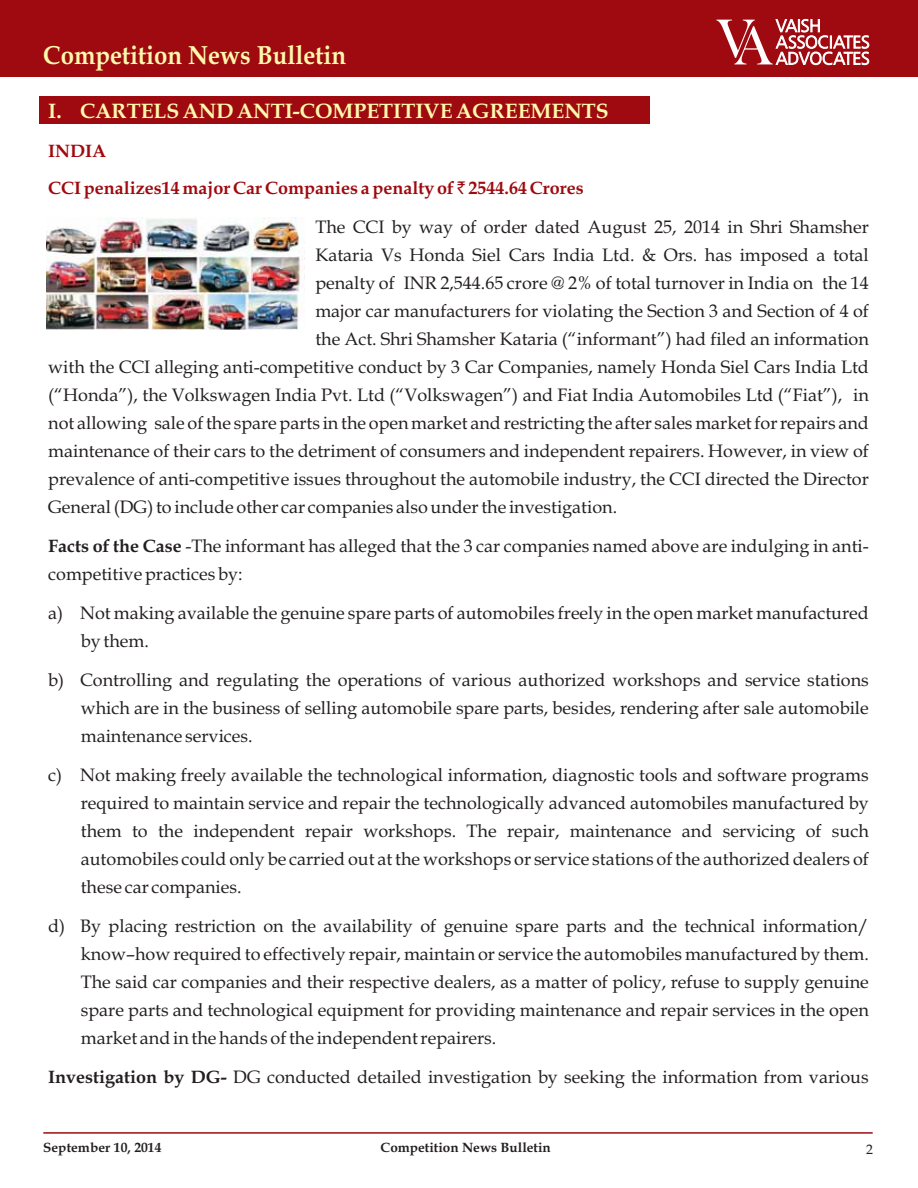
<style>
.page{position:relative;width:918px;height:1188px;background:#fff}
.page>*{position:absolute;margin:0;border:0;box-sizing:border-box;transform-origin:0 0}
.t1{font:700 26.25px "Book Antiqua";color:#fff9ae;scale:.91 1}
.t2{font:700 21px "Book Antiqua";color:#fff9ae}
.t3{font:18px/27.9px "Book Antiqua";color:#231f20;text-align:justify}
.t4{font:700 18px "Book Antiqua";color:#9e0a0f}
.t5{font:700 13.5px "Book Antiqua";color:#231f20}
.t6{font:13.5px "Book Antiqua";color:#231f20}
.s1{font-family:"Rupee";font-weight:400}
.s2{font-weight:700}
</style>
<div class="page">
<div style="left:40px;top:97px;width:610px;height:27px;background:#9e0a0f"></div>
<div style="left:0;top:0;width:918px;height:77px;background:#9e0a0f"></div>
<hr style="left:43px;top:1132px;width:830px;height:2px;background:#9e0a0f">
<svg style="left:716px;top:19px;width:153px;height:46px"></svg>
<img style="left:47px;top:218px;width:258px;height:112px">
<h1 class="t1" style="left:43px;top:45px;width:334px">Competition News Bulletin</h1>
<p class="t2" style="left:48px;top:103px;width:562px">I. CARTELS AND ANTI-COMPETITIVE AGREEMENTS</p>
<p class="t4" style="left:48px;top:144px;width:59px">INDIA</p>
<p class="t4" style="left:48px;top:181px;width:537px">CCI penalizes14 major Car Companies a penalty of <span class="s1">`</span> 2544.64 Crores</p>
<p class="t3" style="left:315px;top:215px;width:555px">The CCI by way of order dated August 25, 2014 in Shri Shamsher</p>
<p class="t3" style="left:315px;top:243px;width:555px">Kataria Vs Honda Siel Cars India Ltd. &amp; Ors. has imposed a total</p>
<p class="t3" style="left:315px;top:271px;width:555px">penalty of INR 2,544.65 crore @ 2% of total turnover in India on the 14</p>
<p class="t3" style="left:315px;top:299px;width:555px">major car manufacturers for violating the Section 3 and Section of 4 of</p>
<p class="t3" style="left:315px;top:327px;width:555px">the Act. Shri Shamsher Kataria (“informant”) had filed an information</p>
<p class="t3" style="left:48px;top:355px;width:822px">with the CCI alleging anti-competitive conduct by 3 Car Companies, namely Honda Siel Cars India Ltd</p>
<p class="t3" style="left:48px;top:383px;width:822px">(“Honda”), the Volkswagen India Pvt. Ltd (“Volkswagen”) and Fiat India Automobiles Ltd (“Fiat”), in</p>
<p class="t3" style="left:48px;top:411px;width:822px">not allowing sale of the spare parts in the open market and restricting the after sales market for repairs and</p>
<p class="t3" style="left:48px;top:439px;width:822px">maintenance of their cars to the detriment of consumers and independent repairers. However, in view of</p>
<p class="t3" style="left:48px;top:467px;width:822px">prevalence of anti-competitive issues throughout the automobile industry, the CCI directed the Director</p>
<p class="t3" style="left:48px;top:495px;width:570px">General (DG) to include other car companies also under the investigation.</p>
<p class="t3" style="left:48px;top:534px;width:822px"><span class="s2">Facts of the Case</span> -The informant has alleged that the 3 car companies named above are indulging in anti&shy;competitive practices by:</p>
<p class="t3" style="left:81px;top:601px;width:790px;text-indent:-33px">a) Not making available the genuine spare parts of automobiles freely in the open market manufactured by them.</p>
<p class="t3" style="left:81px;top:668px;width:790px;text-indent:-33px">b) Controlling and regulating the operations of various authorized workshops and service stations which are in the business of selling automobile spare parts, besides, rendering after sale automobile maintenance services.</p>
<p class="t3" style="left:81px;top:763px;width:790px;text-indent:-33px">c) Not making freely available the technological information, diagnostic tools and software programs required to maintain service and repair the technologically advanced automobiles manufactured by them to the independent repair workshops. The repair, maintenance and servicing of such automobiles could only be carried out at the workshops or service stations of the authorized dealers of these car companies.</p>
<p class="t3" style="left:81px;top:914px;width:790px;text-indent:-33px">d) By placing restriction on the availability of genuine spare parts and the technical information/ know–how required to effectively repair, maintain or service the automobiles manufactured by them.<br>The said car companies and their respective dealers, as a matter of policy, refuse to supply genuine spare parts and technological equipment for providing maintenance and repair services in the open market and in the hands of the independent repairers.</p>
<p class="t3" style="left:48px;top:1065px;width:822px"><span class="s2">Investigation by DG-</span> DG conducted detailed investigation by seeking the information from various</p>
<p class="t5" style="left:43px;top:1142px;width:120px">September 10, 2014</p>
<p class="t5" style="left:381px;top:1142px;width:172px">Competition News Bulletin</p>
<p class="t6" style="left:866px;top:1145px;width:8px">2</p>
</div>
